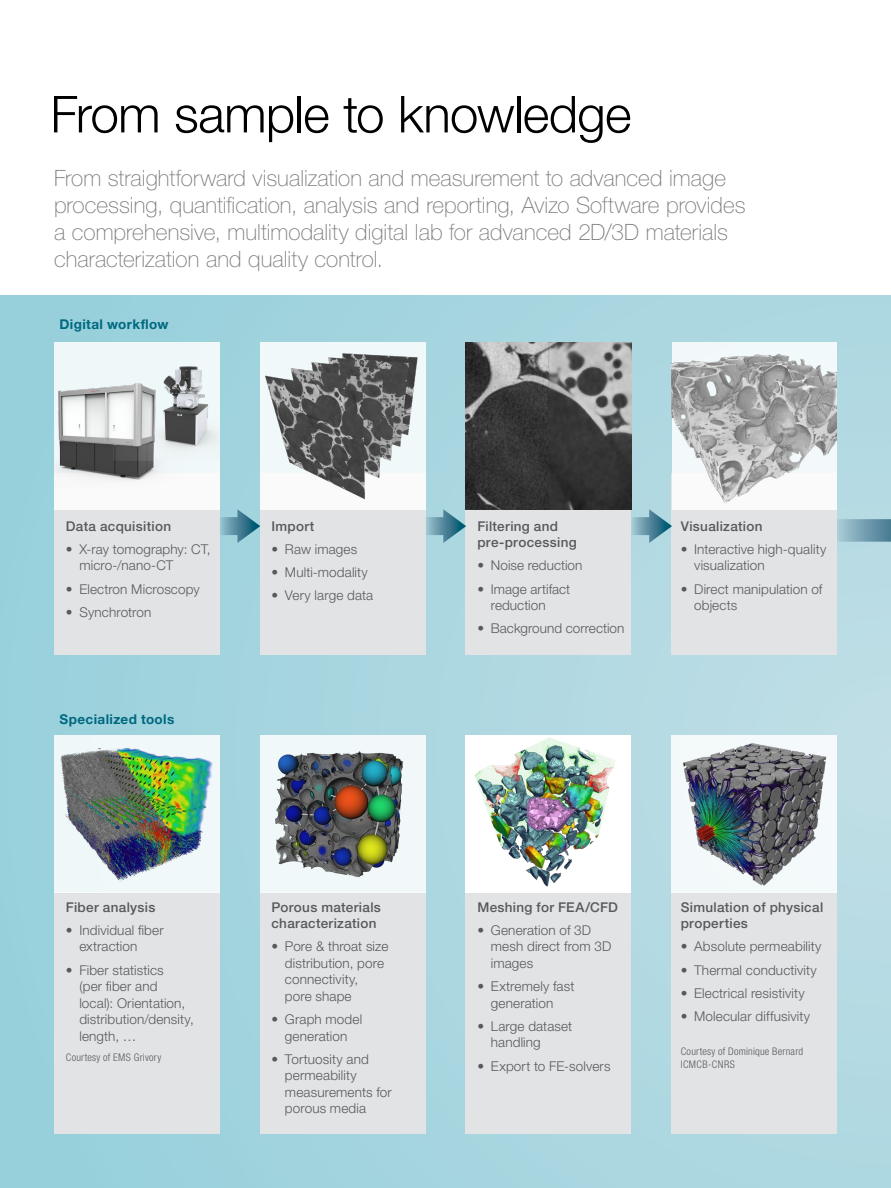
<style>
.page{position:relative;width:891px;height:1188px;background:#fff}
.page>*{position:absolute;margin:0;border:0;box-sizing:border-box;transform-origin:0 0}
.t1{font:300 51px "Helvetica Neue LT Pro";letter-spacing:-.015em;color:#000}
.t2{font:100 22.5px/27px "Helvetica Neue LT Pro";color:#797a7d}
.t3{font:300 13.5px/16.5px "Helvetica Neue LT Pro";letter-spacing:.01em;color:#58595b}
.t4{font:500 13.5px/16.5px "Helvetica Neue LT Pro";letter-spacing:.025em;color:#58595b}
.t5{font:700 13.5px "Helvetica Neue LT Pro";letter-spacing:.025em;color:#006880}
.t6{font:300 condensed 10.5px/13.5px "Helvetica Neue LT Pro";letter-spacing:.025em;color:#58595b}
</style>
<div class="page">
<div style="left:0;top:296px;width:891px;height:892px;background:linear-gradient(to right,#98d0db,#b9dce4)"></div>
<div style="left:54px;top:892px;width:165px;height:242px;background:#e2e3e4"></div>
<div style="left:54px;top:473px;width:165px;height:181px;background:#e2e3e4"></div>
<div style="left:260px;top:892px;width:165px;height:242px;background:#e2e3e4"></div>
<div style="left:260px;top:473px;width:165px;height:181px;background:#e2e3e4"></div>
<div style="left:465px;top:892px;width:166px;height:242px;background:#e2e3e4"></div>
<div style="left:465px;top:473px;width:166px;height:181px;background:#e2e3e4"></div>
<div style="left:671px;top:892px;width:166px;height:242px;background:#e2e3e4"></div>
<div style="left:671px;top:473px;width:166px;height:181px;background:#e2e3e4"></div>
<div style="left:54px;top:342px;width:165px;height:167px;background:#fff"></div>
<div style="left:54px;top:735px;width:165px;height:157px;background:#f0f8f9"></div>
<div style="left:260px;top:342px;width:165px;height:167px;background:#f1f8fa"></div>
<div style="left:260px;top:735px;width:165px;height:157px;background:#f1f8fa"></div>
<div style="left:466px;top:735px;width:165px;height:157px;background:#fff"></div>
<img style="left:474px;top:737px;width:141px;height:150px">
<svg style="left:631px;top:509px;width:41px;height:34px"></svg>
<svg style="left:219px;top:509px;width:41px;height:34px"></svg>
<svg style="left:425px;top:509px;width:41px;height:34px"></svg>
<svg style="left:837px;top:509px;width:54px;height:43px;background:#95bdca"></svg>
<img style="left:54px;top:372px;width:156px;height:110px">
<img style="left:466px;top:342px;width:165px;height:167px">
<img style="left:672px;top:342px;width:165px;height:165px">
<img style="left:60px;top:748px;width:153px;height:134px">
<img style="left:275px;top:751px;width:128px;height:126px">
<img style="left:672px;top:735px;width:165px;height:157px">
<img style="left:113px;top:344px;width:106px;height:117px">
<img style="left:265px;top:353px;width:153px;height:147px">
<h1 class="t1" style="left:50px;top:83px;width:583px">From sample to knowledge</h1>
<p class="t2" style="left:54px;top:164px;width:693px">From straightforward visualization and measurement to advanced image processing, quantification, analysis and reporting, Avizo Software provides a comprehensive, multimodality digital lab for advanced 2D/3D materials characterization and quality control.</p>
<p class="t5" style="left:60px;top:316px;width:111px">Digital workflow</p>
<p class="t4" style="left:66px;top:517px;width:107px">Data acquisition</p>
<p class="t3" style="left:79px;top:541px;width:133px;text-indent:-14px">• X-ray tomography: CT, micro-/nano-CT</p>
<p class="t3" style="left:66px;top:580px;width:135px">• Electron Microscopy</p>
<p class="t3" style="left:66px;top:604px;width:87px">• Synchrotron</p>
<p class="t5" style="left:60px;top:711px;width:116px">Specialized tools</p>
<p class="t4" style="left:271px;top:517px;width:44px">Import</p>
<p class="t3" style="left:271px;top:541px;width:87px">• Raw images</p>
<p class="t3" style="left:271px;top:564px;width:98px">• Multi-modality</p>
<p class="t3" style="left:271px;top:587px;width:103px">• Very large data</p>
<p class="t4" style="left:66px;top:898px;width:91px">Fiber analysis</p>
<p class="t3" style="left:79px;top:922px;width:86px;text-indent:-14px">• Individual fiber extraction</p>
<p class="t3" style="left:79px;top:961px;width:116px;text-indent:-14px">• Fiber statistics<br>(per fiber and local): Orientation, distribution/density, length, …</p>
<p class="t6" style="left:66px;top:1050px;width:97px">Courtesy of EMS Grivory</p>
<p class="t4" style="left:271px;top:898px;width:111px">Porous materials characterization</p>
<p class="t3" style="left:285px;top:938px;width:105px;text-indent:-14px">• Pore &amp; throat size distribution, pore connectivity,<br>pore shape</p>
<p class="t3" style="left:271px;top:1011px;width:92px;text-align:center">• Graph model generation</p>
<p class="t3" style="left:285px;top:1051px;width:108px;text-indent:-14px">• Tortuosity and permeability measurements for porous media</p>
<p class="t4" style="left:477px;top:517px;width:101px">Filtering and pre-processing</p>
<p class="t3" style="left:477px;top:557px;width:107px">• Noise reduction</p>
<p class="t3" style="left:491px;top:580px;width:81px;text-indent:-14px">• Image artifact reduction</p>
<p class="t3" style="left:477px;top:620px;width:149px">• Background correction</p>
<p class="t4" style="left:681px;top:517px;width:83px">Visualization</p>
<p class="t3" style="left:694px;top:541px;width:134px;text-indent:-14px">• Interactive high-quality visualization</p>
<p class="t3" style="left:694px;top:580px;width:130px;text-indent:-14px">• Direct manipulation of objects</p>
<p class="t4" style="left:477px;top:898px;width:142px">Meshing for FEA/CFD</p>
<p class="t3" style="left:491px;top:922px;width:122px;text-indent:-14px">• Generation of 3D mesh direct from 3D images</p>
<p class="t3" style="left:477px;top:978px;width:99px;text-align:center">• Extremely fast generation</p>
<p class="t3" style="left:491px;top:1018px;width:83px;text-indent:-14px">• Large dataset handling</p>
<p class="t3" style="left:477px;top:1057px;width:135px">• Export to FE-solvers</p>
<p class="t4" style="left:681px;top:898px;width:144px">Simulation of physical properties</p>
<p class="t3" style="left:681px;top:938px;width:142px">• Absolute permeability</p>
<p class="t3" style="left:681px;top:961px;width:138px">• Thermal conductivity</p>
<p class="t3" style="left:681px;top:984px;width:125px">• Electrical resistivity</p>
<p class="t3" style="left:681px;top:1008px;width:131px">• Molecular diffusivity</p>
<p class="t6" style="left:681px;top:1044px;width:124px">Courtesy of Dominique Bernard<br>ICMCB-CNRS</p>
</div>
